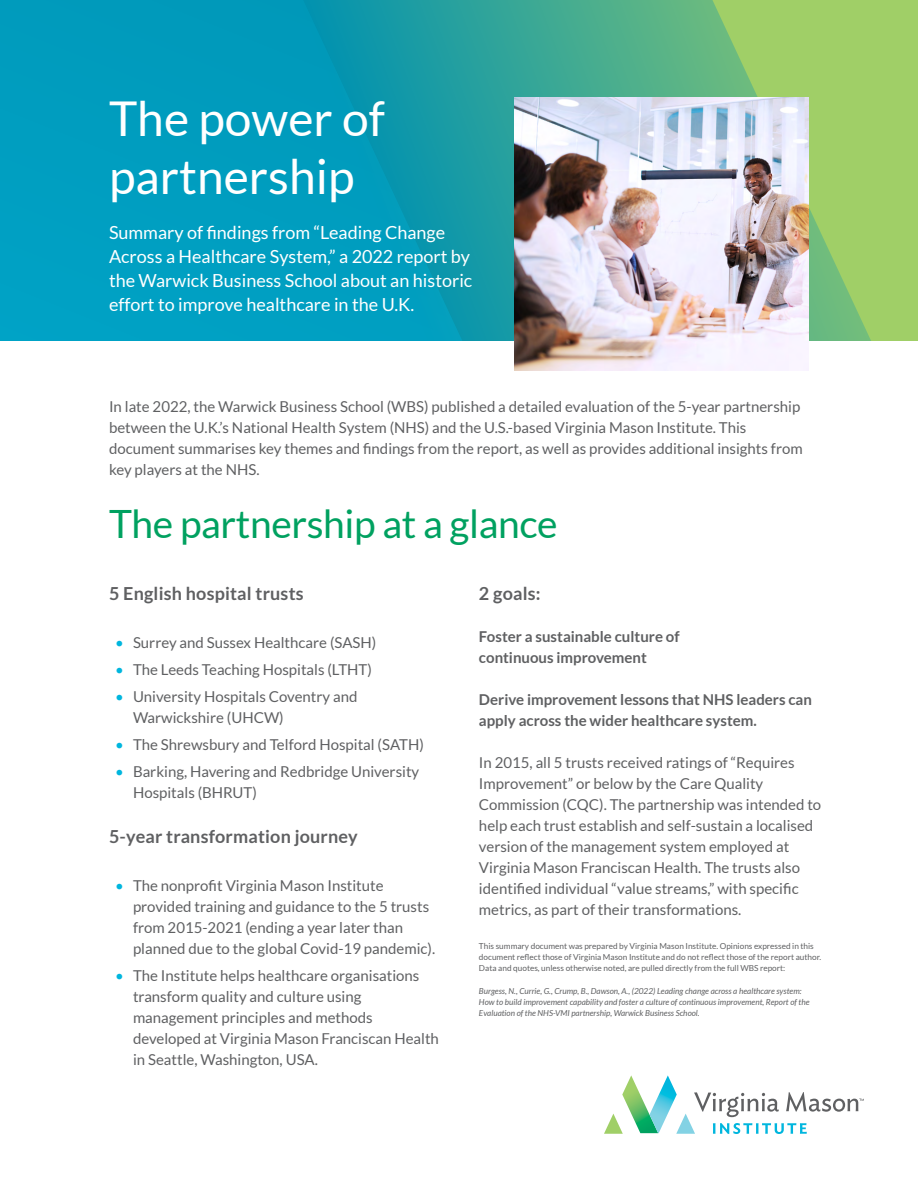
<style>
.page{position:relative;width:918px;height:1188px;background:#fff}
.page>*{position:absolute;margin:0;border:0;box-sizing:border-box;transform-origin:0 0}
.t1{font:48px/57.6px "Lato";color:#fff}
.t2{font:39px "Lato";letter-spacing:-.01em;color:#00a160}
.t3{font:18px/24px "Lato";color:#fff}
.t4{font:700 18px "Lato";letter-spacing:.01em;color:#5f6062}
.t5{font:15px/21px "Lato";color:#5f6062}
.t6{font:700 15px/21px "Lato";color:#5f6062}
.t7{font:8.25px/11.2px "Lato";color:#5f6062}
.t8{font:italic 8.25px/11.2px "Lato";color:#5f6062}
.s1{color:#00b6de}
</style>
<div class="page">
<div style="left:0;top:0;width:918px;height:340px;background:#a0cf67"></div>
<svg style="left:610px;top:0;width:261px;height:340px"></svg>
<svg style="left:0;top:0;width:610px;height:340px;background:#089db6"></svg>
<svg style="left:604px;top:1075px;width:260px;height:59px"></svg>
<img style="left:514px;top:97px;width:295px;height:273px">
<h1 class="t1" style="left:109px;top:89px;width:277px">The power of partnership</h1>
<p class="t3" style="left:109px;top:220px;width:365px">Summary of findings from “Leading Change Across a Healthcare System,” a 2022 report by the Warwick Business School about an historic effort to improve healthcare in the U.K.</p>
<p class="t5" style="left:109px;top:396px;width:695px">In late 2022, the Warwick Business School (WBS) published a detailed evaluation of the 5-year partnership between the U.K.’s National Health System (NHS) and the U.S.-based Virginia Mason Institute. This document summarises key themes and findings from the report, as well as provides additional insights from key players at the NHS.</p>
<h2 class="t2" style="left:109px;top:503px;width:450px">The partnership at a glance</h2>
<p class="t4" style="left:109px;top:583px;width:196px">5 English hospital trusts</p>
<p class="t5" style="left:115px;top:632px;width:263px"><span class="s1">•</span> Surrey and Sussex Healthcare (SASH)</p>
<p class="t5" style="left:115px;top:659px;width:258px"><span class="s1">•</span> The Leeds Teaching Hospitals (LTHT)</p>
<p class="t5" style="left:133px;top:686px;width:226px;text-indent:-18px"><span class="s1">•</span> University Hospitals Coventry and<br>Warwickshire (UHCW)</p>
<p class="t5" style="left:115px;top:734px;width:310px"><span class="s1">•</span> The Shrewsbury and Telford Hospital (SATH)</p>
<p class="t5" style="left:133px;top:761px;width:288px;text-indent:-18px"><span class="s1">•</span> Barking, Havering and Redbridge University<br>Hospitals (BHRUT)</p>
<p class="t4" style="left:109px;top:826px;width:250px">5-year transformation journey</p>
<p class="t5" style="left:133px;top:875px;width:304px;text-indent:-18px"><span class="s1">•</span> The nonprofit Virginia Mason Institute provided training and guidance to the 5 trusts from 2015-2021 (ending a year later than planned due to the global Covid-19 pandemic).</p>
<p class="t5" style="left:133px;top:965px;width:307px;text-indent:-18px"><span class="s1">•</span> The Institute helps healthcare organisations transform quality and culture using management principles and methods developed at Virginia Mason Franciscan Health in Seattle, Washington, USA.</p>
<p class="t4" style="left:479px;top:583px;width:63px">2 goals:</p>
<p class="t6" style="left:479px;top:626px;width:202px">Foster a sustainable culture of continuous improvement</p>
<p class="t6" style="left:479px;top:689px;width:335px">Derive improvement lessons that NHS leaders can apply across the wider healthcare system.</p>
<p class="t5" style="left:479px;top:752px;width:344px">In 2015, all 5 trusts received ratings of “Requires Improvement” or below by the Care Quality Commission (CQC). The partnership was intended to help each trust establish and self-sustain a localised version of the management system employed at Virginia Mason Franciscan Health. The trusts also identified individual “value streams,” with specific metrics, as part of their transformations.</p>
<p class="t7" style="left:479px;top:940px;width:344px">This summary document was prepared by Virginia Mason Institute. Opinions expressed in this document reflect those of Virginia Mason Institute and do not reflect those of the report author.<br>Data and quotes, unless otherwise noted, are pulled directly from the full WBS report:</p>
<p class="t8" style="left:479px;top:986px;width:332px">Burgess, N., Currie, G., Crump, B., Dawson, A., (2022) Leading change across a healthcare system:<br>How to build improvement capability and foster a culture of continuous improvement, Report of the<br>Evaluation of the NHS-VMI partnership, Warwick Business School.</p>
</div>
